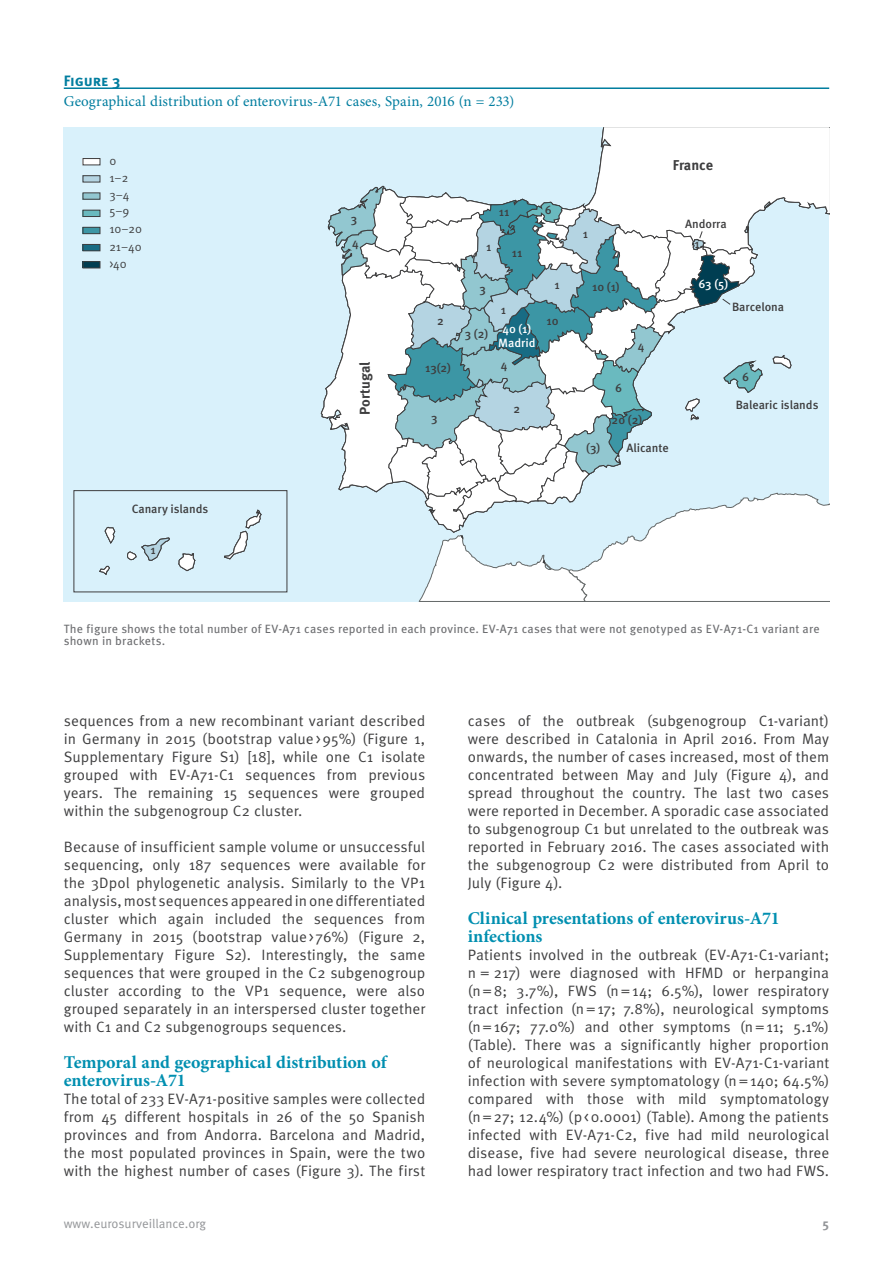
<style>
.page{position:relative;width:893px;height:1263px;background:#fff}
.page>*{position:absolute;margin:0;border:0;box-sizing:border-box;transform-origin:0 0}
.t1{font:700 18px/18px "Minion Pro";letter-spacing:-.005em;color:#008fb0}
.t2{font:15px/18px "Meta Pro";letter-spacing:.005em;color:#3e3e3f;text-align:justify}
.t3{font:15px "Minion Pro";letter-spacing:.005em;color:#007d9f}
.t4{font:700 15px "Meta Pro";letter-spacing:-.005em;color:#007d9f}
.t5{font:700 14.25px "Meta Pro";color:#3e3e3f}
.t6{font:12.75px "Meta Pro";color:#939598}
.t7{font:700 12.75px "Meta Pro";color:#939598}
.t8{font:12px/12px "Meta Pro";letter-spacing:.015em;color:#6c6d70}
.t9{font:500 12px/24.3px "Meta Pro";color:#3e3e3f}
.t10{font:12px/17px "Meta Pro";color:#3e3e3f}
.t11{font:500 12px/14.4px "Meta Pro";color:#fff;text-align:center}
</style>
<div class="page">
<hr style="left:64px;top:87px;width:765px;height:2px;background:#007d9f">
<div style="left:64px;top:127px;width:765px;height:474px;background:#d9f1fb"></div>
<svg style="left:82px;top:158px;width:19px;height:8px"></svg>
<svg style="left:82px;top:175px;width:19px;height:8px"></svg>
<svg style="left:82px;top:192px;width:19px;height:8px"></svg>
<svg style="left:82px;top:209px;width:19px;height:8px"></svg>
<svg style="left:82px;top:227px;width:19px;height:7px"></svg>
<svg style="left:82px;top:244px;width:19px;height:8px"></svg>
<svg style="left:82px;top:261px;width:19px;height:8px"></svg>
<svg style="left:99px;top:509px;width:163px;height:66px"></svg>
<div style="left:74px;top:490px;width:213px;height:102px;border:1px solid #3e3e3f"></div>
<svg style="left:320px;top:127px;width:509px;height:475px"></svg>
<p class="t4" style="left:64px;top:71px;width:58px">Figure 3</p>
<p class="t3" style="left:64px;top:91px;width:452px">Geographical distribution of enterovirus-A71 cases, Spain, 2016 (n = 233)</p>
<p class="t10" style="left:109px;top:153px;width:34px">0<br>1–2<br>3–4<br>5–9<br>10–20</p>
<p class="t10" style="left:109px;top:238px;width:34px">21–40 &gt;40</p>
<p class="t9" style="left:351px;top:207px;width:9px">3<br>4</p>
<p class="t9" style="left:437px;top:309px;width:8px">2</p>
<p class="t9" style="left:499px;top:200px;width:12px">11</p>
<p class="t9" style="left:545px;top:198px;width:9px">6</p>
<p class="t9" style="left:486px;top:235px;width:7px">1</p>
<p class="t9" style="left:512px;top:241px;width:12px">11</p>
<p class="t9" style="left:479px;top:277px;width:8px">3</p>
<p class="t9" style="left:555px;top:273px;width:7px">1</p>
<p class="t9" style="left:501px;top:298px;width:7px">1</p>
<p class="t9" style="left:465px;top:322px;width:25px">3 (2)</p>
<p class="t11" style="left:498px;top:322px;width:39px">40 (1)<br>Madrid</p>
<p class="t9" style="left:546px;top:309px;width:14px">10</p>
<p class="t9" style="left:583px;top:222px;width:7px">1</p>
<p class="t9" style="left:592px;top:275px;width:29px">10 (1)</p>
<p class="t9" style="left:638px;top:334px;width:8px">4</p>
<p class="t5" style="left:673px;top:156px;width:42px">France</p>
<p class="t9" style="left:685px;top:212px;width:43px">Andorra</p>
<p class="t9" style="left:694px;top:232px;width:7px">1</p>
<p class="t11" style="left:698px;top:277px;width:31px">63 (5)</p>
<p class="t9" style="left:732px;top:295px;width:54px">Barcelona</p>
<p class="t9" style="left:132px;top:497px;width:78px">Canary islands</p>
<p class="t9" style="left:151px;top:538px;width:7px">1</p>
<p class="t5" style="left:356px;top:415px;width:55px;rotate:-90deg">Portugal</p>
<p class="t9" style="left:425px;top:356px;width:27px">13(2)</p>
<p class="t9" style="left:501px;top:353px;width:8px">4</p>
<p class="t9" style="left:615px;top:376px;width:9px">6</p>
<p class="t9" style="left:514px;top:397px;width:8px">2</p>
<p class="t9" style="left:431px;top:406px;width:8px">3</p>
<p class="t9" style="left:612px;top:408px;width:32px">20 (2)</p>
<p class="t9" style="left:586px;top:436px;width:84px">(3) Alicante</p>
<p class="t9" style="left:742px;top:365px;width:9px">6</p>
<p class="t9" style="left:736px;top:393px;width:84px">Balearic islands</p>
<p class="t8" style="left:64px;top:623px;width:757px">The figure shows the total number of EV-A71 cases reported in each province. EV-A71 cases that were not genotyped as EV-A71-C1 variant are shown in brackets.</p>
<p class="t2" style="left:64px;top:712px;width:363px">sequences from a new recombinant variant described in Germany in 2015 (bootstrap value&gt;95%) (Figure 1, Supplementary Figure S1) [18], while one C1 isolate grouped with EV-A71-C1 sequences from previous years. The remaining 15 sequences were grouped within the subgenogroup C2 cluster.</p>
<p class="t2" style="left:64px;top:838px;width:363px">Because of insufficient sample volume or unsuccessful sequencing, only 187 sequences were available for the 3Dpol phylogenetic analysis. Similarly to the VP1 analysis, most sequences appeared in one differentiated cluster which again included the sequences from Germany in 2015 (bootstrap value&gt;76%) (Figure 2, Supplementary Figure S2). Interestingly, the same sequences that were grouped in the C2 subgenogroup cluster according to the VP1 sequence, were also grouped separately in an interspersed cluster together with C1 and C2 subgenogroups sequences.</p>
<p class="t1" style="left:64px;top:1053px;width:324px">Temporal and geographical distribution of enterovirus-A71</p>
<p class="t2" style="left:64px;top:1090px;width:363px">The total of 233 EV-A71-positive samples were collected from 45 different hospitals in 26 of the 50 Spanish provinces and from Andorra. Barcelona and Madrid, the most populated provinces in Spain, were the two with the highest number of cases (Figure 3). The first</p>
<p class="t2" style="left:468px;top:712px;width:363px">cases of the outbreak (subgenogroup C1-variant) were described in Catalonia in April 2016. From May onwards, the number of cases increased, most of them concentrated between May and July (Figure 4), and spread throughout the country. The last two cases were reported in December. A sporadic case associated to subgenogroup C1 but unrelated to the outbreak was reported in February 2016. The cases associated with the subgenogroup C2 were distributed from April to July (Figure 4).</p>
<p class="t1" style="left:468px;top:909px;width:314px">Clinical presentations of enterovirus-A71 infections</p>
<p class="t2" style="left:468px;top:946px;width:363px">Patients involved in the outbreak (EV-A71-C1-variant; n = 217) were diagnosed with HFMD or herpangina (n=8; 3.7%), FWS (n=14; 6.5%), lower respiratory tract infection (n=17; 7.8%), neurological symptoms (n=167; 77.0%) and other symptoms (n=11; 5.1%) (Table). There was a significantly higher proportion of neurological manifestations with EV-A71-C1-variant infection with severe symptomatology (n=140; 64.5%) compared with those with mild symptomatology (n=27; 12.4%) (p&lt;0.0001) (Table). Among the patients infected with EV-A71-C2, five had mild neurological disease, five had severe neurological disease, three had lower respiratory tract infection and two had FWS.</p>
<p class="t6" style="left:64px;top:1215px;width:144px">www.eurosurveillance.org</p>
<p class="t7" style="left:823px;top:1215px;width:8px">5</p>
</div>
